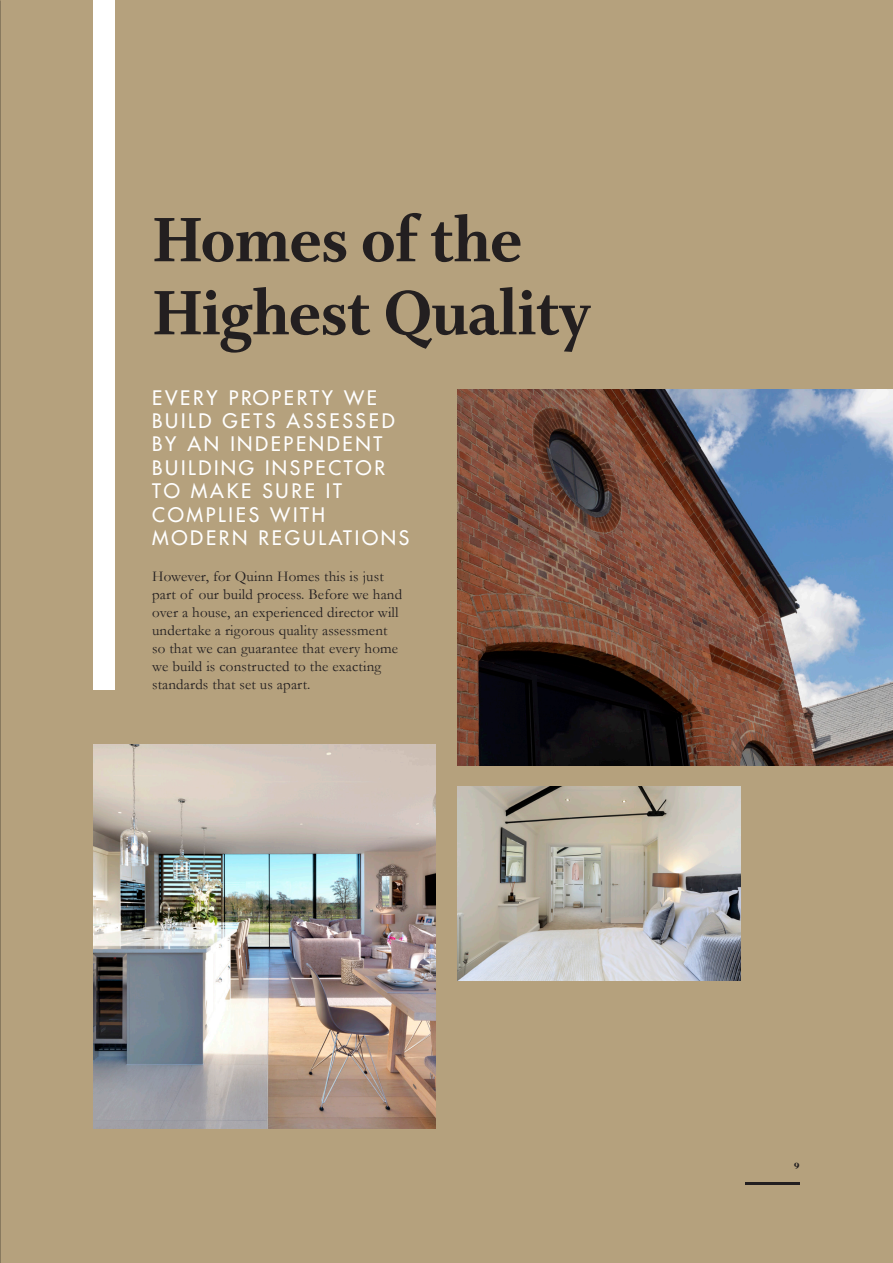
<style>
.page{position:relative;width:893px;height:1263px;background:#b5a17d}
.page>*{position:absolute;margin:0;border:0;box-sizing:border-box;transform-origin:0 0}
.t1{font:800 67.05px/73.1px "Whitman Display";color:#231f20}
.t2{font:19.5px/23.4px "Futura";letter-spacing:.14em;color:#fff}
.t3{font:15px/18px "Garamond";letter-spacing:.01em;color:#231f20}
.t4{font:9px "Grouch IT Cby BT";color:#231f20}
</style>
<div class="page">
<div style="left:94px;top:0;width:21px;height:690px;background:#fff"></div>
<img style="left:94px;top:744px;width:342px;height:384px">
<img style="left:457px;top:389px;width:436px;height:376px">
<img style="left:457px;top:786px;width:284px;height:195px">
<hr style="left:745px;top:1182px;width:54px;height:2px;background:#231f20">
<h1 class="t1" style="left:152px;top:204px;width:440px">Homes of the<br>Highest Quality</h1>
<h2 class="t2" style="left:152px;top:385px;width:259px">EVERY PROPERTY WE<br>BUILD GETS ASSESSED<br>BY AN INDEPENDENT<br>BUILDING INSPECTOR<br>TO MAKE SURE IT<br>COMPLIES WITH<br>MODERN REGULATIONS</h2>
<p class="t3" style="left:152px;top:567px;width:252px">However, for Quinn Homes this is just part of our build process. Before we hand over a house, an experienced director will undertake a rigorous quality assessment so that we can guarantee that every home we build is constructed to the exacting standards that set us apart.</p>
<p class="t4" style="left:794px;top:1161px;width:7px">9</p>
</div>
